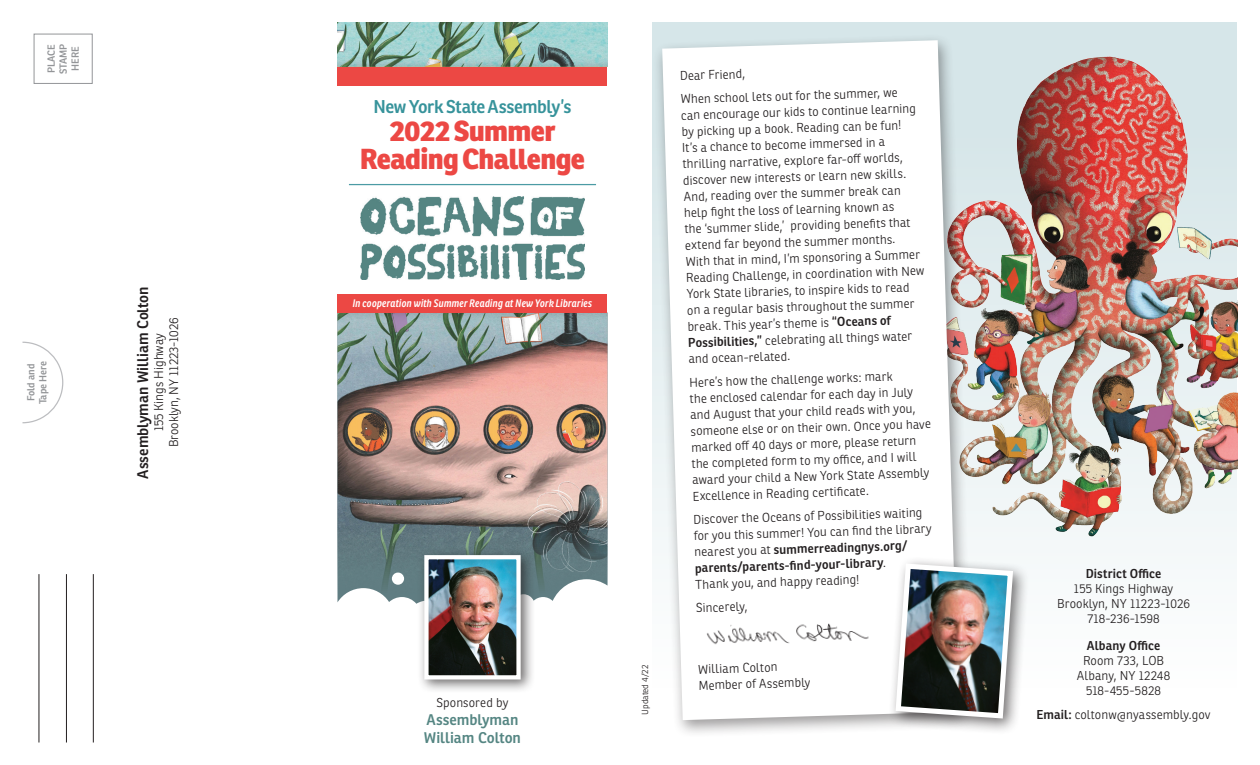
<style>
.page{position:relative;width:1260px;height:765px;background:#fff}
.page>*{position:absolute;margin:0;border:0;box-sizing:border-box;transform-origin:0 0}
.t1{font:800 28.12px/28.1px "Ronnia";letter-spacing:-.025em;color:#ec4844;text-align:center}
.t2{font:600 18px "Ronnia";letter-spacing:-.025em;color:#37939b}
.t3{font:600 15px "Ronnia";letter-spacing:-.005em;color:#558683}
.t4{font:600 15px "Ronnia";color:#231f20}
.Letter_Body{font:300 12.5px/16.2px "Ronnia";letter-spacing:.005em;color:#231f20}
.t5{font:600 12.5px "Ronnia";letter-spacing:.01em;color:#231f20}
.t6{font:italic 600 10.62px "Ronnia Cond";letter-spacing:.01em;color:#fff}
.t7{font:600 10px/12px "Ronnia";color:#939598}
.t8{font:300 8.75px "Ronnia";color:#231f20}
.s1{font-weight:600}
</style>
<div class="page">
<svg style="left:652px;top:22px;width:585px;height:531px;background:#dae8eb"></svg>
<img style="left:338px;top:313px;width:270px;height:291px">
<img style="left:973px;top:54px;width:265px;height:491px">
<hr style="left:39px;top:574px;width:1px;height:168px;background:#231f20">
<hr style="left:66px;top:574px;width:1px;height:168px;background:#231f20">
<hr style="left:93px;top:574px;width:1px;height:168px;background:#231f20">
<svg style="left:22px;top:341px;width:42px;height:83px"></svg>
<div style="left:34px;top:34px;width:59px;height:50px;border:1px solid #939598"></div>
<img style="left:361px;top:196px;width:223px;height:84px">
<img style="left:338px;top:22px;width:270px;height:45px">
<div style="left:338px;top:294px;width:270px;height:19px;background:#ec4844"></div>
<div style="left:338px;top:67px;width:270px;height:19px;background:#ec4844"></div>
<hr style="left:349px;top:184px;width:247px;height:1px;background:#4b9ba4">
<div style="left:653px;top:34px;width:320px;height:704px;background:#231f20;opacity:.45"></div>
<svg style="left:662px;top:40px;width:296px;height:680px"></svg>
<div style="left:418px;top:548px;width:117px;height:146px;background:#231f20;opacity:.65"></div>
<img style="left:429px;top:560px;width:87px;height:114px">
<div style="left:424px;top:555px;width:97px;height:124px;border:4px solid #fff"></div>
<div style="left:888px;top:556px;width:142px;height:179px;background:#231f20;opacity:.65"></div>
<img style="left:893px;top:561px;width:123px;height:160px">
<img style="left:697px;top:617px;width:180px;height:39px">
<p class="t7" style="left:45px;top:74px;width:32px;text-align:center;rotate:-90deg">PLACE<br>STAMP<br>HERE</p>
<p class="t7" style="left:25px;top:404px;width:45px;rotate:-90deg">Fold and<br>Tape Here</p>
<p class="t4" style="left:133px;top:479px;width:194px;rotate:-90deg">Assemblyman William Colton</p>
<p class="Letter_Body" style="left:166px;top:447px;width:131px;rotate:-90deg">Brooklyn, NY 11223-1026</p>
<p class="Letter_Body" style="left:151px;top:431px;width:100px;rotate:-90deg">155 Kings Highway</p>
<h2 class="t2" style="left:374px;top:95px;width:199px">New York State Assembly’s</h2>
<h1 class="t1" style="left:360px;top:117px;width:227px">2022 Summer<br>Reading Challenge</h1>
<p class="t6" style="left:353px;top:297px;width:241px">In cooperation with Summer Reading at New York Libraries</p>
<p class="Letter_Body" style="left:437px;top:694px;width:73px">Sponsored by</p>
<p class="t3" style="left:426px;top:710px;width:94px">Assemblyman</p>
<p class="t3" style="left:424px;top:728px;width:99px">William Colton</p>
<p class="t8" style="left:640px;top:715px;width:51px;rotate:-90deg">Updated 4/22</p>
<p class="Letter_Body" style="left:680px;top:68px;width:67px;rotate:-2deg">Dear Friend,</p>
<p class="Letter_Body" style="left:679px;top:91px;width:240px;rotate:-2deg">When school lets out for the summer, we can encourage our kids to continue learning by picking up a book. Reading can be fun!<br>It’s a chance to become immersed in a thrilling narrative, explore far-off worlds, discover new interests or learn new skills.<br>And, reading over the summer break can help fi ght the loss of learning known as<br>the ‘summer slide,’ providing benefi ts that extend far beyond the summer months.<br>With that in mind, I’m sponsoring a Summer Reading Challenge, in coordination with New York State libraries, to inspire kids to read on a regular basis throughout the summer break. This year’s theme is <span class="s1">“Oceans of Possibilities,”</span> celebrating all things water and ocean-related.</p>
<p class="Letter_Body" style="left:688px;top:375px;width:242px;rotate:-2deg">Here’s how the challenge works: mark<br>the enclosed calendar for each day in July and August that your child reads with you, someone else or on their own. Once you have marked off 40 days or more, please return the completed form to my offi ce, and I will award your child a New York State Assembly Excellence in Reading certifi cate.</p>
<p class="Letter_Body" style="left:693px;top:512px;width:240px;rotate:-2deg">Discover the Oceans of Possibilities waiting for you this summer! You can fi nd the library nearest you at <span class="s1">summerreadingnys.org/ parents/parents-fi nd-your-library</span>.<br>Thank you, and happy reading!</p>
<p class="Letter_Body" style="left:696px;top:600px;width:53px;rotate:-2deg">Sincerely,</p>
<p class="Letter_Body" style="left:698px;top:661px;width:81px;rotate:-2deg">William Colton</p>
<p class="Letter_Body" style="left:698px;top:677px;width:114px;rotate:-2deg">Member of Assembly</p>
<p class="t5" style="left:1086px;top:566px;width:77px">District Office</p>
<p class="Letter_Body" style="left:1074px;top:581px;width:101px">155 Kings Highway</p>
<p class="Letter_Body" style="left:1057px;top:596px;width:134px">Brooklyn, NY 11223-1026</p>
<p class="Letter_Body" style="left:1087px;top:611px;width:74px">718-236-1598</p>
<p class="t5" style="left:1087px;top:637px;width:75px">Albany Office</p>
<p class="Letter_Body" style="left:1083px;top:652px;width:83px">Room 733, LOB</p>
<p class="Letter_Body" style="left:1077px;top:667px;width:95px">Albany, NY 12248</p>
<p class="Letter_Body" style="left:1086px;top:682px;width:76px">518-455-5828</p>
<p class="Letter_Body" style="left:1037px;top:706px;width:175px"><span class="s1">Email:</span> coltonw@nyassembly.gov</p>
</div>
